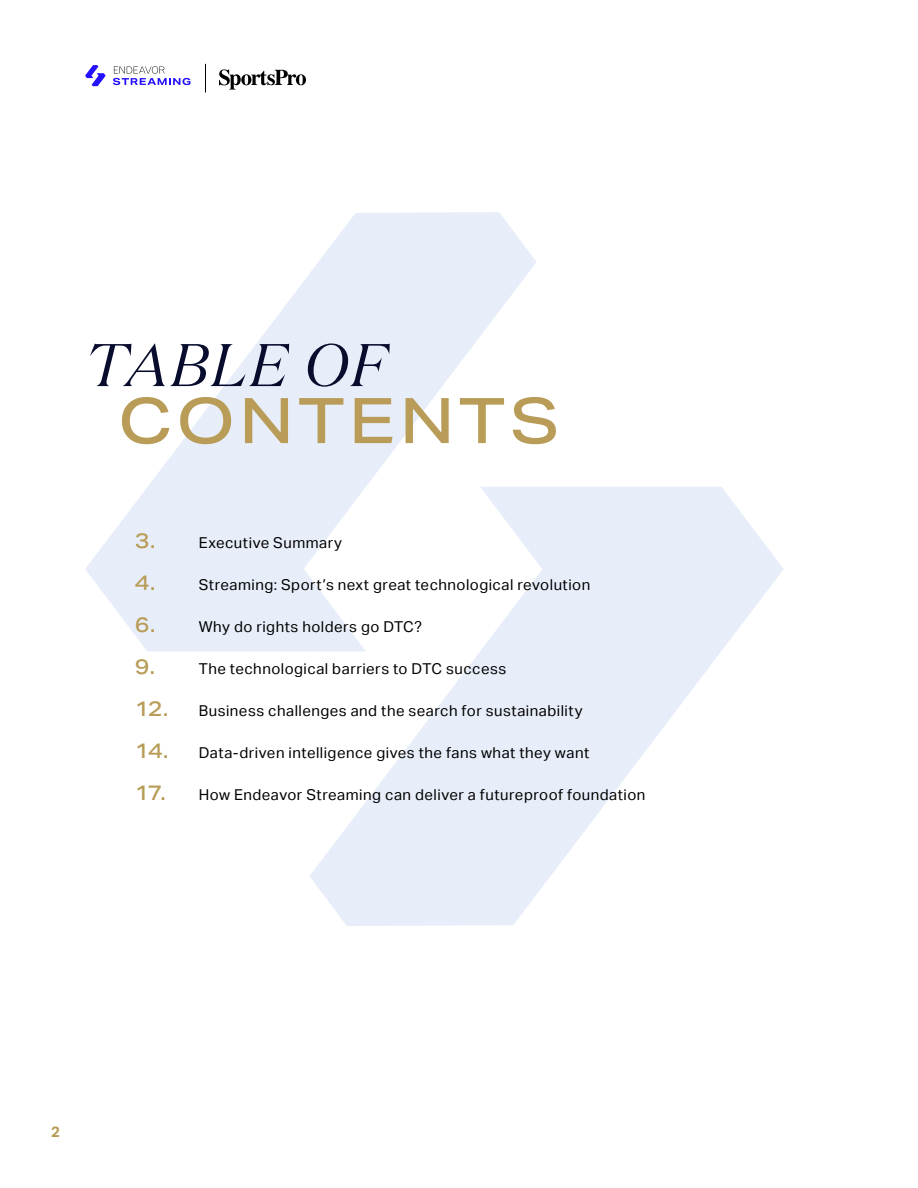
<style>
.page{position:relative;width:918px;height:1188px;background:#fff}
.page>*{position:absolute;margin:0;border:0;box-sizing:border-box;transform-origin:0 0}
.t1{font:500 63px "Aktiv Grotesk Ex";letter-spacing:.07em;color:#b89c57}
.t2{font:italic 60px "Domaine Display";letter-spacing:.035em;color:#080d2e}
.t3{font:15px "Aktiv Grotesk";letter-spacing:.035em;color:#000}
.t4{font:700 15px "Aktiv Grotesk";color:#b89c57}
.s1{font-family:"Aktiv Grotesk Ex";font-weight:500;font-size:21px;color:#b89c57}
</style>
<div class="page">
<svg style="left:85px;top:212px;width:451px;height:439px;fill:#e8eef9"></svg>
<svg style="left:309px;top:487px;width:475px;height:439px;fill:#e8eef9"></svg>
<svg style="left:85px;top:65px;width:21px;height:21px"></svg>
<svg style="left:113px;top:66px;width:77px;height:19px"></svg>
<svg style="left:219px;top:69px;width:87px;height:21px"></svg>
<svg style="left:205px;top:64px;width:1px;height:29px"></svg>
<h2 class="t2" style="left:85px;top:328px;width:303px">TABLE OF</h2>
<h1 class="t1" style="left:118px;top:385px;width:442px">CONTENTS</h1>
<p class="t3" style="left:135px;top:534px;width:209px"><span class="s1">3.</span> Executive Summary</p>
<p class="t3" style="left:135px;top:576px;width:457px"><span class="s1">4.</span> Streaming: Sport’s next great technological revolution</p>
<p class="t3" style="left:135px;top:618px;width:289px"><span class="s1">6.</span> Why do rights holders go DTC?</p>
<p class="t3" style="left:135px;top:660px;width:373px"><span class="s1">9.</span> The technological barriers to DTC success</p>
<p class="t3" style="left:135px;top:702px;width:449px"><span class="s1">12.</span> Business challenges and the search for sustainability</p>
<p class="t3" style="left:135px;top:744px;width:456px"><span class="s1">14.</span> Data-driven intelligence gives the fans what they want</p>
<p class="t3" style="left:135px;top:786px;width:512px"><span class="s1">17.</span> How Endeavor Streaming can deliver a futureproof foundation</p>
<p class="t4" style="left:51px;top:1123px;width:10px">2</p>
</div>
